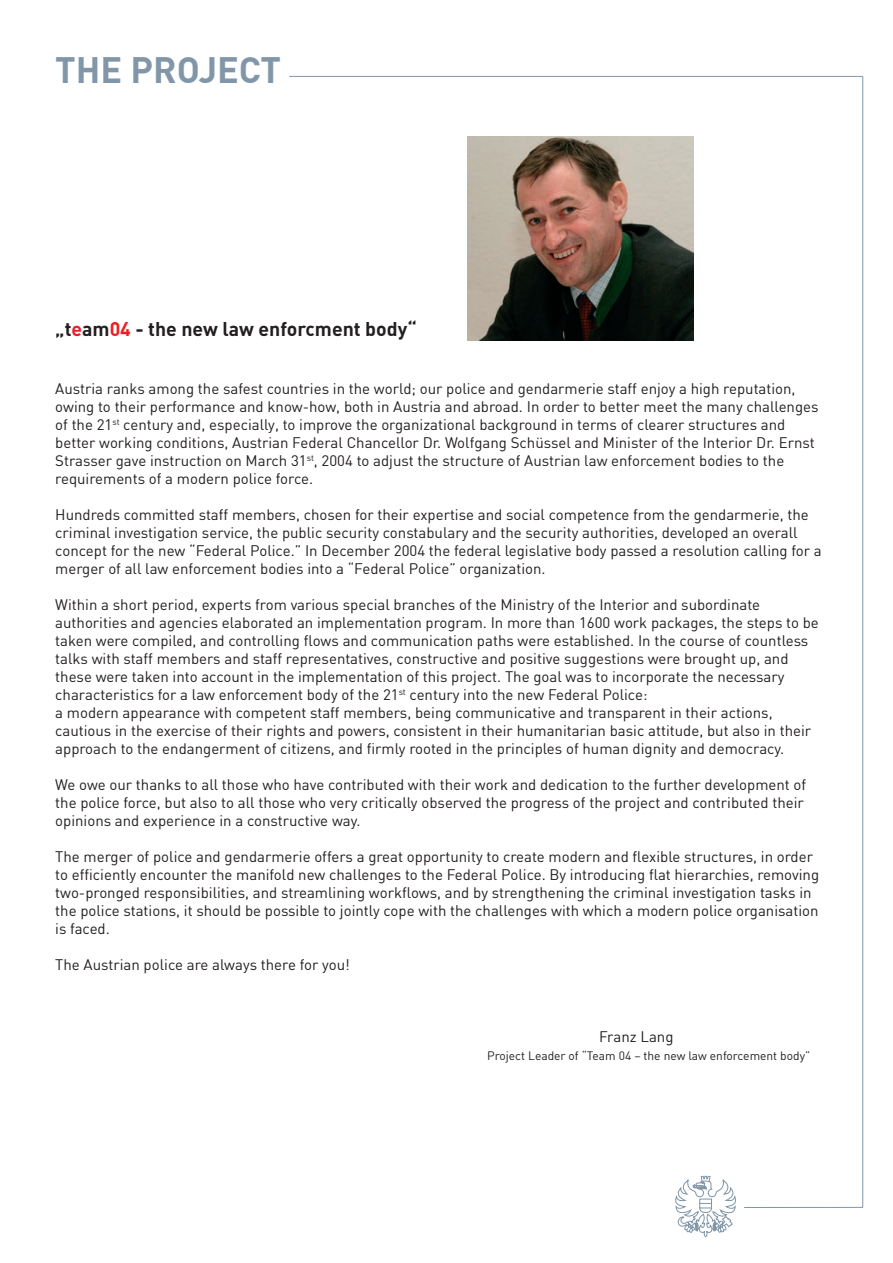
<style>
.page{position:relative;width:893px;height:1263px;background:#fff}
.page>*{position:absolute;margin:0;border:0;box-sizing:border-box;transform-origin:0 0}
.t1{font:700 36px "DIN";color:#8197a9}
.t2{font:700 19.5px "DIN";color:#231f20}
.t3{font:15px/18px "DIN";color:#231f20}
.t4{font:12px "DIN";color:#231f20}
.s1{color:#ee1d23}
</style>
<div class="page">
<hr style="left:744px;top:1207px;width:119px;height:1px;background:#8197a9">
<hr style="left:289px;top:76px;width:574px;height:1px;background:#8197a9">
<hr style="left:862px;top:77px;width:1px;height:1130px;background:#8197a9">
<svg style="left:675px;top:1176px;width:61px;height:61px"></svg>
<img style="left:468px;top:136px;width:225px;height:204px">
<p class="t1" style="left:55px;top:46px;width:227px">THE PROJECT</p>
<p class="t2" style="left:55px;top:316px;width:363px">„t<span class="s1">e</span>am<span class="s1">04</span> - the new law enforcment body“</p>
<p class="t3" style="left:55px;top:379px;width:765px">Austria ranks among the safest countries in the world; our police and gendarmerie staff enjoy a high reputation, owing to their performance and know-how, both in Austria and abroad. In order to better meet the many challenges of the 21<sup>st</sup> century and, especially, to improve the organizational background in terms of clearer structures and better working conditions, Austrian Federal Chancellor Dr. Wolfgang Schüssel and Minister of the Interior Dr. Ernst Strasser gave instruction on March 31<sup>st</sup>, 2004 to adjust the structure of Austrian law enforcement bodies to the requirements of a modern police force.</p>
<p class="t3" style="left:55px;top:505px;width:768px">Hundreds committed staff members, chosen for their expertise and social competence from the gendarmerie, the criminal investigation service, the public security constabulary and the security authorities, developed an overall concept for the new “Federal Police.” In December 2004 the federal legislative body passed a resolution calling for a merger of all law enforcement bodies into a “Federal Police” organization.</p>
<p class="t3" style="left:55px;top:595px;width:765px">Within a short period, experts from various special branches of the Ministry of the Interior and subordinate authorities and agencies elaborated an implementation program. In more than 1600 work packages, the steps to be taken were compiled, and controlling flows and communication paths were established. In the course of countless talks with staff members and staff representatives, constructive and positive suggestions were brought up, and these were taken into account in the implementation of this project. The goal was to incorporate the necessary characteristics for a law enforcement body of the 21<sup>st</sup> century into the new Federal Police:<br>a modern appearance with competent staff members, being communicative and transparent in their actions, cautious in the exercise of their rights and powers, consistent in their humanitarian basic attitude, but also in their approach to the endangerment of citizens, and firmly rooted in the principles of human dignity and democracy.</p>
<p class="t3" style="left:55px;top:775px;width:752px">We owe our thanks to all those who have contributed with their work and dedication to the further development of the police force, but also to all those who very critically observed the progress of the project and contributed their opinions and experience in a constructive way.</p>
<p class="t3" style="left:55px;top:847px;width:765px">The merger of police and gendarmerie offers a great opportunity to create modern and flexible structures, in order to efficiently encounter the manifold new challenges to the Federal Police. By introducing flat hierarchies, removing two-pronged responsibilities, and streamlining workflows, and by strengthening the criminal investigation tasks in the police stations, it should be possible to jointly cope with the challenges with which a modern police organisation is faced.</p>
<p class="t3" style="left:55px;top:955px;width:296px">The Austrian police are always there for you!</p>
<p class="t3" style="left:599px;top:1027px;width:76px">Franz Lang</p>
<p class="t4" style="left:487px;top:1048px;width:324px">Project Leader of “Team 04 – the new law enforcement body”</p>
</div>
